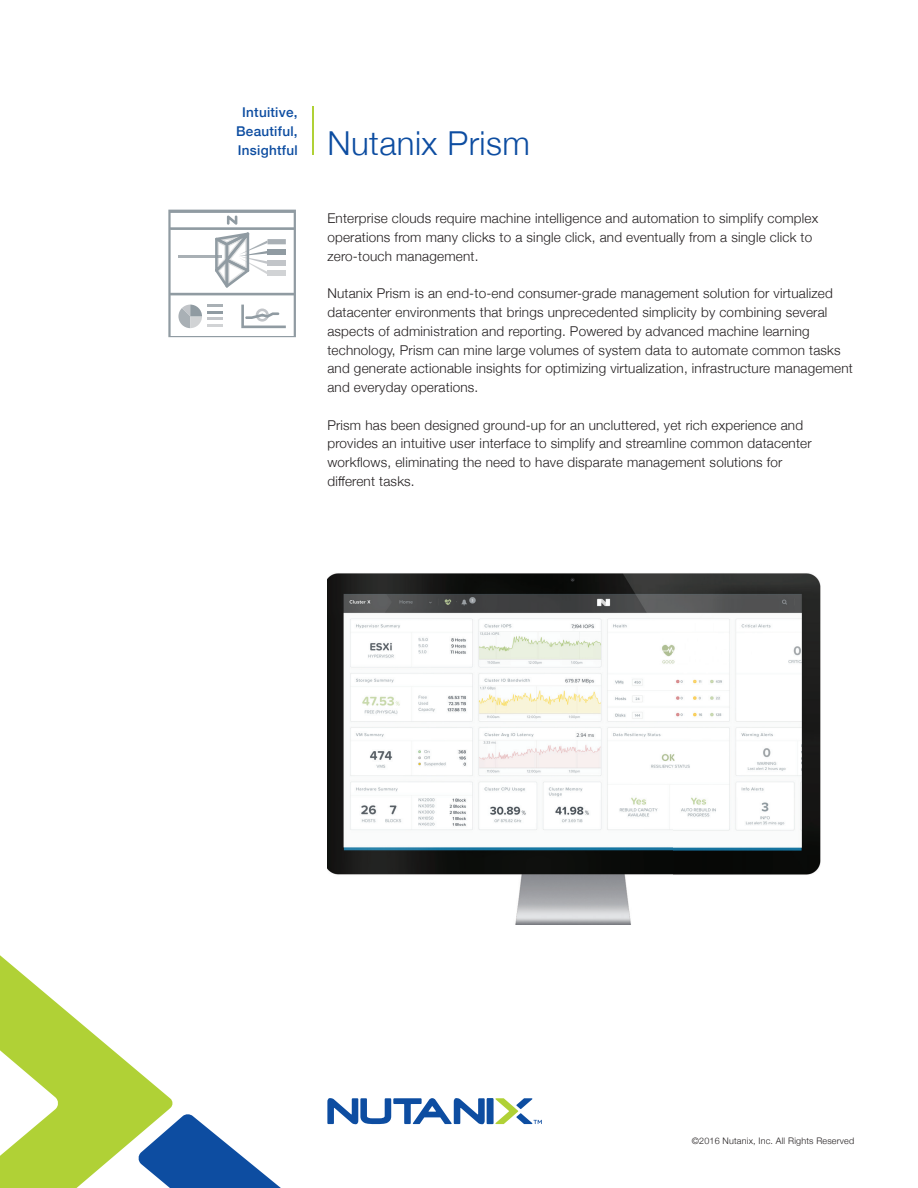
<style>
.page{position:relative;width:918px;height:1188px;background:#fff}
.page>*{position:absolute;margin:0;border:0;box-sizing:border-box;transform-origin:0 0}
.t1{font:300 33px "Helvetica Neue";letter-spacing:.015em;color:#0d4da1}
.t2{font:300 13.5px/18.8px "Helvetica Neue";letter-spacing:.015em;color:#231f20}
.t3{font:500 13.5px/18.8px "Helvetica Neue";letter-spacing:.02em;color:#0d4da1;text-align:center}
.t4{font:300 9px "Helvetica Neue";letter-spacing:.02em;color:#231f20}
</style>
<div class="page">
<hr style="left:312px;top:106px;width:1px;height:49px;background:#b0d136">
<svg style="left:168px;top:210px;width:128px;height:127px"></svg>
<div style="left:268px;top:250px;width:18px;height:5px;background:#909ba2"></div>
<div style="left:268px;top:260px;width:18px;height:5px;background:#c2c5c9"></div>
<div style="left:268px;top:271px;width:18px;height:5px;background:#d1d3d5"></div>
<img style="left:327px;top:573px;width:493px;height:352px">
<svg style="left:0;top:955px;width:281px;height:233px"></svg>
<svg style="left:495px;top:1098px;width:47px;height:26px"></svg>
<div style="left:487px;top:1098px;width:6px;height:26px;background:#0d4da1"></div>
<svg style="left:327px;top:1098px;width:158px;height:26px"></svg>
<p class="t3" style="left:236px;top:102px;width:63px">Intuitive,<br>Beautiful,<br>Insightful</p>
<h1 class="t1" style="left:327px;top:117px;width:204px">Nutanix Prism</h1>
<p class="t2" style="left:327px;top:208px;width:492px">Enterprise clouds require machine intelligence and automation to simplify complex operations from many clicks to a single click, and eventually from a single click to zero-touch management.</p>
<p class="t2" style="left:327px;top:283px;width:527px">Nutanix Prism is an end-to-end consumer-grade management solution for virtualized datacenter environments that brings unprecedented simplicity by combining several aspects of administration and reporting. Powered by advanced machine learning technology, Prism can mine large volumes of system data to automate common tasks and generate actionable insights for optimizing virtualization, infrastructure management and everyday operations.</p>
<p class="t2" style="left:327px;top:414px;width:486px">Prism has been designed ground-up for an uncluttered, yet rich experience and provides an intuitive user interface to simplify and streamline common datacenter workflows, eliminating the need to have disparate management solutions for different tasks.</p>
<p class="t4" style="left:692px;top:1134px;width:164px">©2016 Nutanix, Inc. All Rights Reserved</p>
</div>
